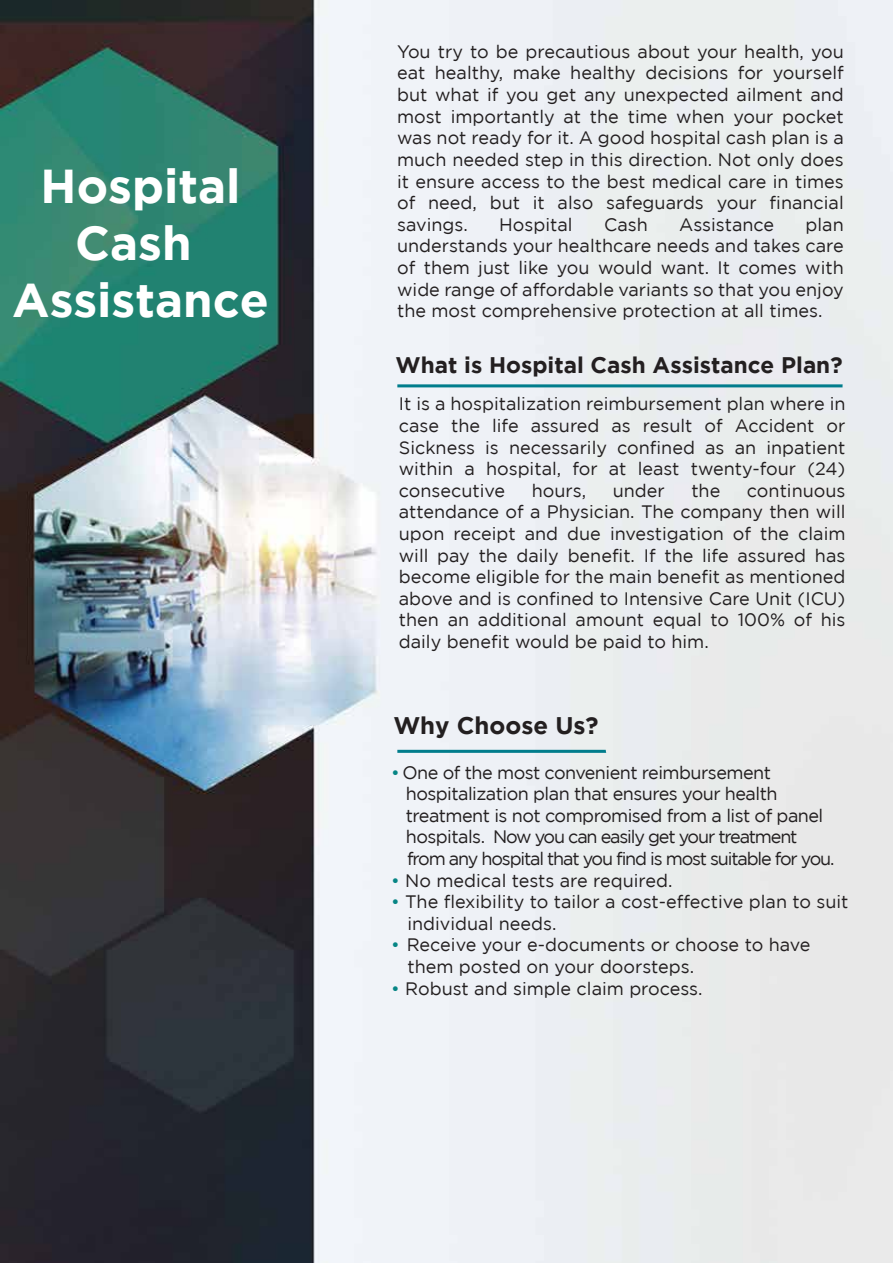
<style>
.page{position:relative;width:893px;height:1263px;background:#fff}
.page>*{position:absolute;margin:0;border:0;box-sizing:border-box;transform-origin:0 0}
.t1{font:700 47.4px/57px "Gotham";color:#fff;text-align:center}
.t2{font:700 24px "Gotham";color:#231f20}
.t3{font:700 22.5px "Gotham";color:#231f20}
.t4{font:18px/21.6px "Gotham";color:#231f20;text-align:justify}
.t5{font:18px/21.6px "Gotham";letter-spacing:-.03em;color:#231f20}
.s1{color:#068585}
</style>
<div class="page">
<img style="left:0;top:0;width:893px;height:1263px">
<svg style="left:397px;top:384px;width:446px;height:3px"></svg>
<svg style="left:397px;top:750px;width:209px;height:3px"></svg>
<h1 class="t1" style="left:12px;top:157px;width:258px">Hospital<br>Cash<br>Assistance</h1>
<p class="t4" style="left:397px;top:40px;width:448px">You try to be precautious about your health, you eat healthy, make healthy decisions for yourself but what if you get any unexpected ailment and most importantly at the time when your pocket was not ready for it. A good hospital cash plan is a much needed step in this direction. Not only does it ensure access to the best medical care in times of need, but it also safeguards your financial savings.</p>
<p class="t4" style="left:397px;top:213px;width:448px;text-indent:408px">plan understands your healthcare needs and takes care of them just like you would want. It comes with wide range of affordable variants so that you enjoy the most comprehensive protection at all times.</p>
<p class="t4" style="left:499px;top:213px;width:75px">Hospital</p>
<p class="t4" style="left:604px;top:213px;width:45px">Cash</p>
<p class="t4" style="left:679px;top:213px;width:96px">Assistance</p>
<p class="t3" style="left:396px;top:351px;width:448px">What is Hospital Cash Assistance Plan?</p>
<p class="t4" style="left:399px;top:393px;width:448px">It is a hospitalization reimbursement plan where in case the life assured as result of Accident or Sickness is necessarily confined as an inpatient within a hospital, for at least twenty-four (24) consecutive</p>
<p class="t4" style="left:532px;top:479px;width:56px">hours,</p>
<p class="t4" style="left:613px;top:479px;width:54px">under</p>
<p class="t4" style="left:691px;top:479px;width:31px">the</p>
<p class="t4" style="left:399px;top:479px;width:448px;text-indent:348px">continuous attendance of a Physician. The company then will upon receipt and due investigation of the claim will pay the daily benefit. If the life assured has become eligible for the main benefit as mentioned above and is confined to Intensive Care Unit (ICU) then an additional amount equal to 100% of his daily benefit would be paid to him.</p>
<h2 class="t2" style="left:393px;top:712px;width:207px">Why Choose Us?</h2>
<p class="t5" style="left:406px;top:761px;width:430px;text-indent:-15px"><span class="s1">•</span> One of the most convenient reimbursement hospitalization plan that ensures your health treatment is not compromised from a list of panel hospitals. Now you can easily get your treatment from any hospital that you find is most suitable for you.</p>
<p class="t4" style="left:391px;top:869px;width:283px"><span class="s1">•</span> No medical tests are required.</p>
<p class="t4" style="left:407px;top:891px;width:443px;text-indent:-16px"><span class="s1">•</span> The flexibility to tailor a cost-effective plan to suit individual needs.</p>
<p class="t4" style="left:407px;top:934px;width:405px;text-indent:-16px"><span class="s1">•</span> Receive your e-documents or choose to have them posted on your doorsteps.</p>
<p class="t4" style="left:391px;top:977px;width:313px"><span class="s1">•</span> Robust and simple claim process.</p>
</div>
